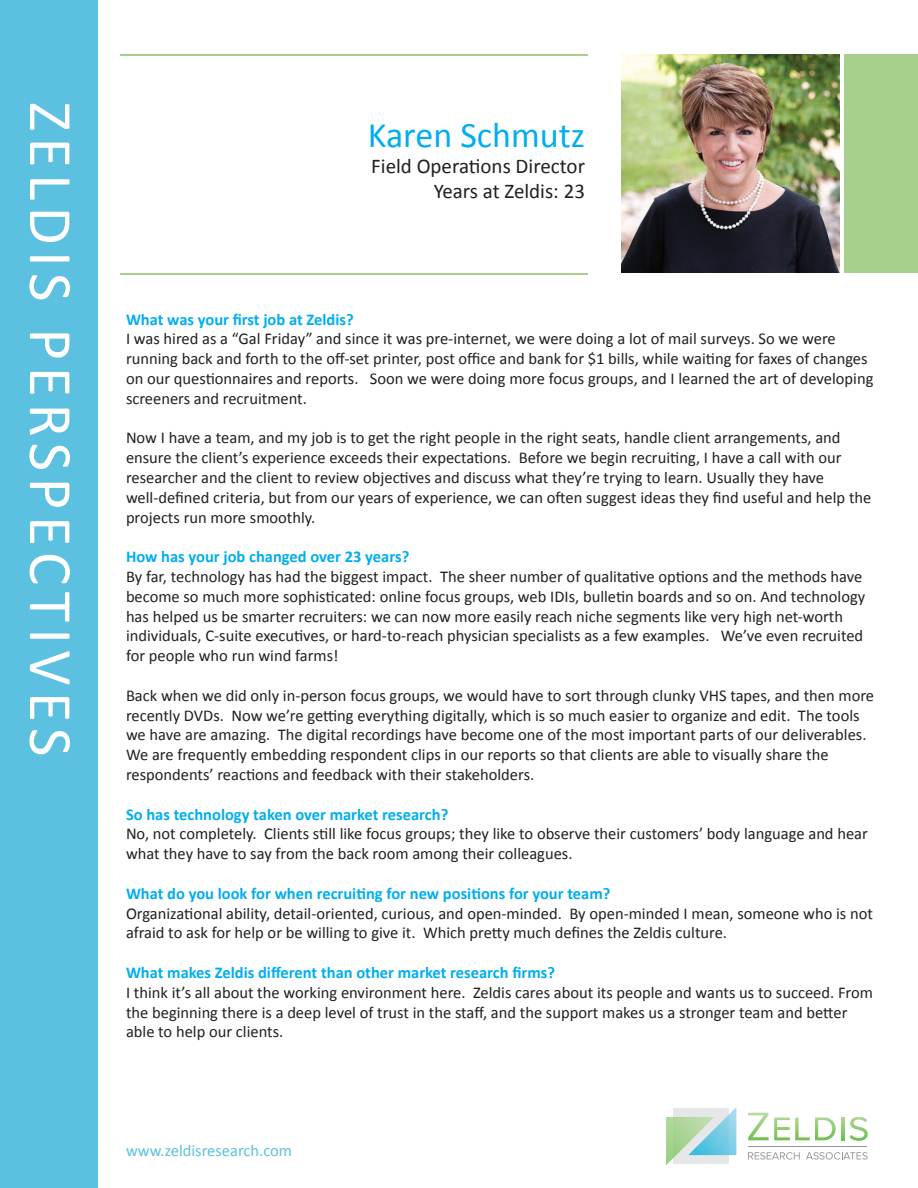
<style>
.page{position:relative;width:918px;height:1188px;background:#fff}
.page>*{position:absolute;margin:0;border:0;box-sizing:border-box;transform-origin:0 0}
.t1{font:62.4px "Calibri";letter-spacing:.1em;color:#fff}
.t2{font:36px "Calibri";color:#00aeef}
.t3{font:21px/25.2px "Calibri";color:#231f20;text-align:right}
.t4{font:16.5px/19.8px "Calibri";color:#231f20}
.t5{font:700 16.5px "Calibri";color:#00aeef}
.t6{font:16.5px "Calibri";color:#5cc0e0}
</style>
<div class="page">
<div style="left:0;top:0;width:98px;height:1188px;background:#5cc0e0"></div>
<svg style="left:748px;top:1113px;width:88px;height:27px"></svg>
<svg style="left:841px;top:1118px;width:4px;height:22px"></svg>
<svg style="left:850px;top:1117px;width:18px;height:24px"></svg>
<svg style="left:666px;top:1107px;width:70px;height:58px;background:#b6dbd1"></svg>
<svg style="left:748px;top:1152px;width:52px;height:8px"></svg>
<svg style="left:806px;top:1152px;width:62px;height:8px"></svg>
<hr style="left:748px;top:1146px;width:119px;height:1px;background:#939598">
<hr style="left:120px;top:273px;width:468px;height:1px;background:#a6d08c">
<hr style="left:120px;top:54px;width:468px;height:1px;background:#a6d08c">
<div style="left:844px;top:54px;width:74px;height:219px;background:#a6d08c"></div>
<img style="left:621px;top:54px;width:219px;height:219px">
<h1 class="t1" style="left:94px;top:102px;width:656px;rotate:90deg">ZELDIS PERSPECTIVES</h1>
<h2 class="t2" style="left:368px;top:110px;width:218px">Karen Schmutz</h2>
<p class="t3" style="left:371px;top:152px;width:215px">Field Operations Director<br>Years at Zeldis: 23</p>
<p class="t5" style="left:126px;top:308px;width:229px">What was your first job at Zeldis?</p>
<p class="t4" style="left:126px;top:329px;width:749px">I was hired as a “Gal Friday” and since it was pre-internet, we were doing a lot of mail surveys. So we were running back and forth to the off-set printer, post office and bank for $1 bills, while waiting for faxes of changes on our questionnaires and reports. Soon we were doing more focus groups, and I learned the art of developing screeners and recruitment.</p>
<p class="t4" style="left:126px;top:428px;width:747px">Now I have a team, and my job is to get the right people in the right seats, handle client arrangements, and ensure the client’s experience exceeds their expectations. Before we begin recruiting, I have a call with our researcher and the client to review objectives and discuss what they’re trying to learn. Usually they have well-defined criteria, but from our years of experience, we can often suggest ideas they find useful and help the projects run more smoothly.</p>
<p class="t5" style="left:126px;top:545px;width:285px">How has your job changed over 23 years?</p>
<p class="t4" style="left:126px;top:566px;width:741px">By far, technology has had the biggest impact. The sheer number of qualitative options and the methods have become so much more sophisticated: online focus groups, web IDIs, bulletin boards and so on. And technology has helped us be smarter recruiters: we can now more easily reach niche segments like very high net-worth individuals, C-suite executives, or hard-to-reach physician specialists as a few examples. We’ve even recruited for people who run wind farms!</p>
<p class="t4" style="left:126px;top:685px;width:750px">Back when we did only in-person focus groups, we would have to sort through clunky VHS tapes, and then more recently DVDs. Now we’re getting everything digitally, which is so much easier to organize and edit. The tools we have are amazing. The digital recordings have become one of the most important parts of our deliverables.<br>We are frequently embedding respondent clips in our reports so that clients are able to visually share the respondents’ reactions and feedback with their stakeholders.</p>
<p class="t5" style="left:126px;top:803px;width:324px">So has technology taken over market research?</p>
<p class="t4" style="left:126px;top:824px;width:743px">No, not completely. Clients still like focus groups; they like to observe their customers’ body language and hear what they have to say from the back room among their colleagues.</p>
<p class="t5" style="left:126px;top:882px;width:486px">What do you look for when recruiting for new positions for your team?</p>
<p class="t4" style="left:126px;top:903px;width:748px">Organizational ability, detail-oriented, curious, and open-minded. By open-minded I mean, someone who is not afraid to ask for help or be willing to give it. Which pretty much defines the Zeldis culture.</p>
<p class="t5" style="left:126px;top:961px;width:431px">What makes Zeldis different than other market research firms?</p>
<p class="t4" style="left:126px;top:982px;width:748px">I think it’s all about the working environment here. Zeldis cares about its people and wants us to succeed. From the beginning there is a deep level of trust in the staff, and the support makes us a stronger team and better able to help our clients.</p>
<p class="t6" style="left:126px;top:1139px;width:168px">www.zeldisresearch.com</p>
</div>
